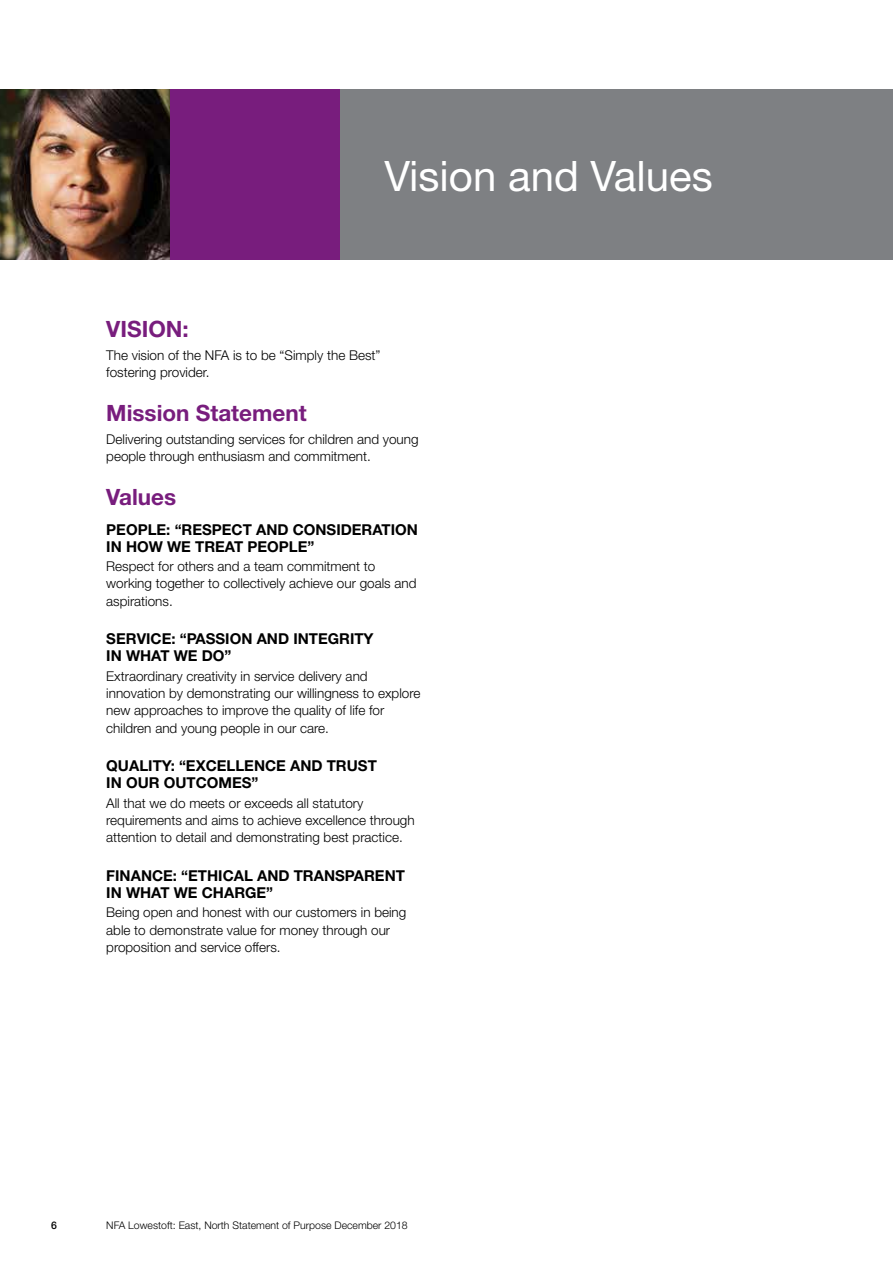
<style>
.page{position:relative;width:893px;height:1263px;background:#fff}
.page>*{position:absolute;margin:0;border:0;box-sizing:border-box;transform-origin:0 0}
.t1{font:42px "Helvetica Neue";color:#fff}
.t2{font:700 22.5px "Helvetica Neue";color:#781d7d}
.t3{font:700 15px/17.2px "Helvetica Neue";color:#000}
.t4{font:300 13.5px/17.2px "Helvetica Neue";color:#000}
.t5{font:300 10.5px "Helvetica Neue";color:#000}
.t6{font:500 10.5px "Helvetica Neue";color:#000}
</style>
<div class="page">
<img style="left:0;top:89px;width:170px;height:170px">
<div style="left:170px;top:89px;width:170px;height:170px;background:#781d7d"></div>
<div style="left:340px;top:89px;width:553px;height:170px;background:#7e8083"></div>
<h1 class="t1" style="left:384px;top:151px;width:330px">Vision and Values</h1>
<h2 class="t2" style="left:106px;top:315px;width:84px">VISION:</h2>
<p class="t4" style="left:106px;top:346px;width:276px">The vision of the NFA is to be “Simply the Best” fostering provider.</p>
<h2 class="t2" style="left:106px;top:399px;width:202px">Mission Statement</h2>
<p class="t4" style="left:106px;top:430px;width:314px">Delivering outstanding services for children and young people through enthusiasm and commitment.</p>
<h2 class="t2" style="left:106px;top:483px;width:71px">Values</h2>
<p class="t3" style="left:106px;top:520px;width:313px">PEOPLE: “RESPECT AND CONSIDERATION<br>IN HOW WE TREAT PEOPLE”</p>
<p class="t4" style="left:106px;top:557px;width:312px">Respect for others and a team commitment to working together to collectively achieve our goals and aspirations.</p>
<p class="t3" style="left:106px;top:630px;width:269px">SERVICE: “PASSION AND INTEGRITY<br>IN WHAT WE DO”</p>
<p class="t4" style="left:106px;top:667px;width:316px">Extraordinary creativity in service delivery and innovation by demonstrating our willingness to explore new approaches to improve the quality of life for children and young people in our care.</p>
<p class="t3" style="left:106px;top:757px;width:272px">QUALITY: “EXCELLENCE AND TRUST<br>IN OUR OUTCOMES”</p>
<p class="t4" style="left:106px;top:794px;width:310px">All that we do meets or exceeds all statutory requirements and aims to achieve excellence through attention to detail and demonstrating best practice.</p>
<p class="t3" style="left:106px;top:866px;width:300px">FINANCE: “ETHICAL AND TRANSPARENT<br>IN WHAT WE CHARGE”</p>
<p class="t4" style="left:106px;top:904px;width:302px">Being open and honest with our customers in being able to demonstrate value for money through our proposition and service offers.</p>
<p class="t6" style="left:51px;top:1218px;width:7px">6</p>
<p class="t5" style="left:106px;top:1218px;width:303px">NFA Lowestoft: East, North Statement of Purpose December 2018</p>
</div>
